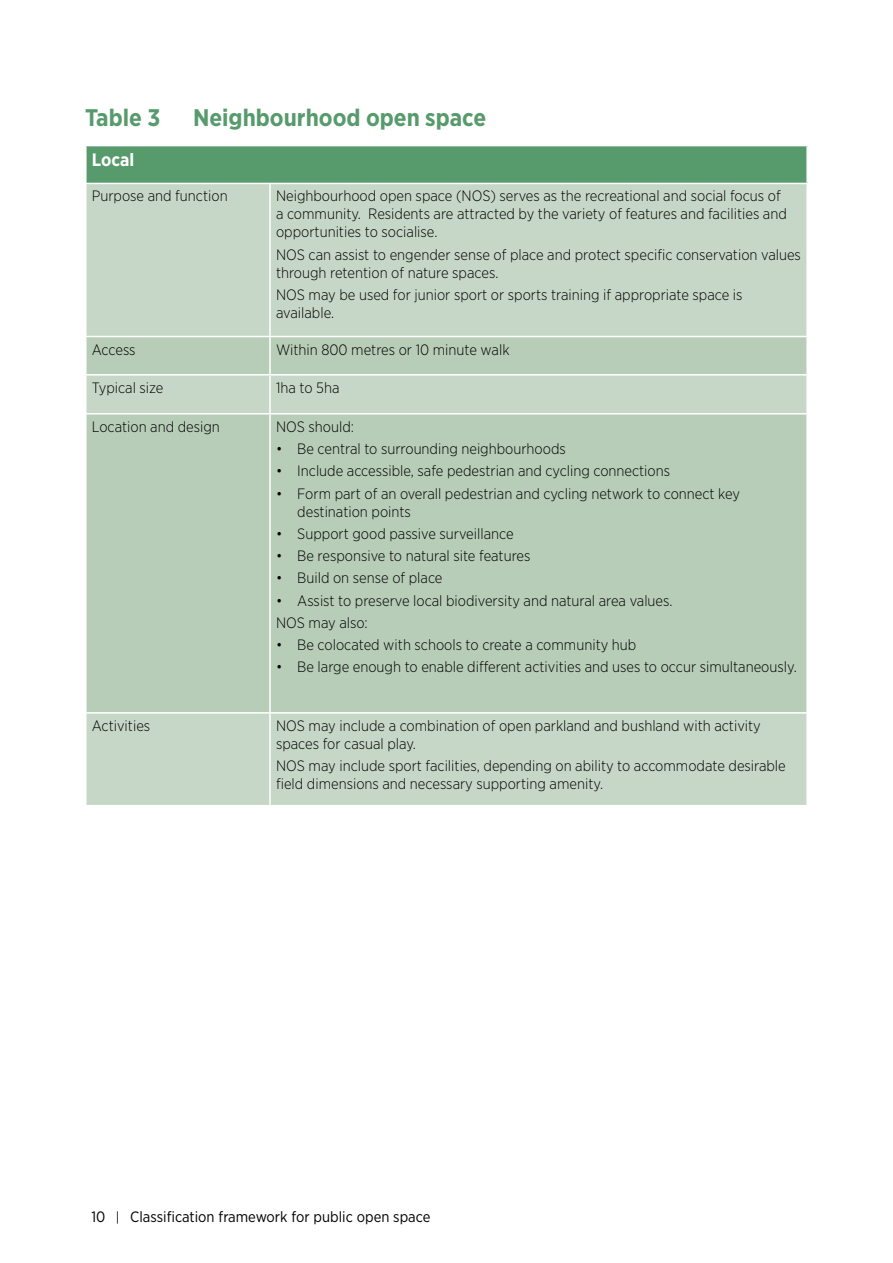
<style>
.page{position:relative;width:893px;height:1263px;background:#fff}
.page>*{position:absolute;margin:0;border:0;box-sizing:border-box;transform-origin:0 0}
.t1{font:700 24px "Gotham Narrow";color:#579b6c}
.t2{font:700 18px "Gotham Narrow";color:#fff}
.t3{font:300 15px/18px "Gotham Narrow";color:#000}
.t4{font:15px "Gotham Narrow";color:#000}
.s1{font-size:13.5px}
</style>
<div class="page">
<div style="left:86px;top:146px;width:721px;height:37px;background:#579b6c"></div>
<div style="left:87px;top:184px;width:719px;height:621px;background:#c7d7c7"></div>
<svg style="left:87px;top:337px;width:719px;height:375px;fill:#b7cdb8"></svg>
<hr style="left:85px;top:146px;width:2px;height:37px;background:#fff">
<hr style="left:806px;top:146px;width:2px;height:37px;background:#fff">
<hr style="left:269px;top:184px;width:2px;height:152px;background:#fff">
<hr style="left:85px;top:336px;width:185px;height:1px;background:#fff">
<hr style="left:270px;top:336px;width:538px;height:1px;background:#fff">
<hr style="left:269px;top:337px;width:2px;height:37px;background:#fff">
<hr style="left:85px;top:374px;width:185px;height:2px;background:#fff">
<hr style="left:270px;top:374px;width:538px;height:2px;background:#fff">
<hr style="left:269px;top:376px;width:2px;height:37px;background:#fff">
<hr style="left:85px;top:413px;width:185px;height:1px;background:#fff">
<hr style="left:270px;top:413px;width:538px;height:1px;background:#fff">
<hr style="left:269px;top:414px;width:2px;height:298px;background:#fff">
<hr style="left:270px;top:712px;width:538px;height:2px;background:#fff">
<hr style="left:85px;top:712px;width:185px;height:2px;background:#fff">
<hr style="left:269px;top:714px;width:2px;height:91px;background:#fff">
<h1 class="t1" style="left:85px;top:102px;width:77px">Table 3</h1>
<h1 class="t1" style="left:193px;top:102px;width:295px">Neighbourhood open space</h1>
<p class="t2" style="left:92px;top:148px;width:44px">Local</p>
<p class="t3" style="left:92px;top:187px;width:137px">Purpose and function</p>
<p class="t3" style="left:276px;top:187px;width:512px">Neighbourhood open space (NOS) serves as the recreational and social focus of a community. Residents are attracted by the variety of features and facilities and opportunities to socialise.</p>
<p class="t3" style="left:276px;top:245px;width:526px">NOS can assist to engender sense of place and protect specific conservation values through retention of nature spaces.</p>
<p class="t3" style="left:276px;top:285px;width:468px">NOS may be used for junior sport or sports training if appropriate space is available.</p>
<p class="t3" style="left:92px;top:340px;width:45px">Access</p>
<p class="t3" style="left:276px;top:340px;width:235px">Within 800 metres or 10 minute walk</p>
<p class="t3" style="left:92px;top:378px;width:73px">Typical size</p>
<p class="t3" style="left:276px;top:378px;width:65px">1ha to 5ha</p>
<p class="t3" style="left:92px;top:417px;width:130px">Location and design</p>
<p class="t3" style="left:276px;top:417px;width:80px">NOS should:</p>
<p class="t3" style="left:276px;top:439px;width:291px">• Be central to surrounding neighbourhoods</p>
<p class="t3" style="left:276px;top:462px;width:396px">• Include accessible, safe pedestrian and cycling connections</p>
<p class="t3" style="left:297px;top:484px;width:444px;text-indent:-21px">• Form part of an overall pedestrian and cycling network to connect key destination points</p>
<p class="t3" style="left:276px;top:524px;width:239px">• Support good passive surveillance</p>
<p class="t3" style="left:276px;top:546px;width:256px">• Be responsive to natural site features</p>
<p class="t3" style="left:276px;top:569px;width:168px">• Build on sense of place</p>
<p class="t3" style="left:276px;top:589px;width:398px;line-height:22.2px">• Assist to preserve local biodiversity and natural area values.<br>NOS may also:</p>
<p class="t3" style="left:276px;top:635px;width:362px">• Be colocated with schools to create a community hub</p>
<p class="t3" style="left:276px;top:658px;width:522px">• Be large enough to enable different activities and uses to occur simultaneously.</p>
<p class="t3" style="left:92px;top:716px;width:60px">Activities</p>
<p class="t3" style="left:276px;top:716px;width:486px">NOS may include a combination of open parkland and bushland with activity spaces for casual play.</p>
<p class="t3" style="left:276px;top:756px;width:511px">NOS may include sport facilities, depending on ability to accommodate desirable field dimensions and necessary supporting amenity.</p>
<p class="t4" style="left:92px;top:1207px;width:340px">10 <span class="s1">|</span> Classification framework for public open space</p>
</div>
